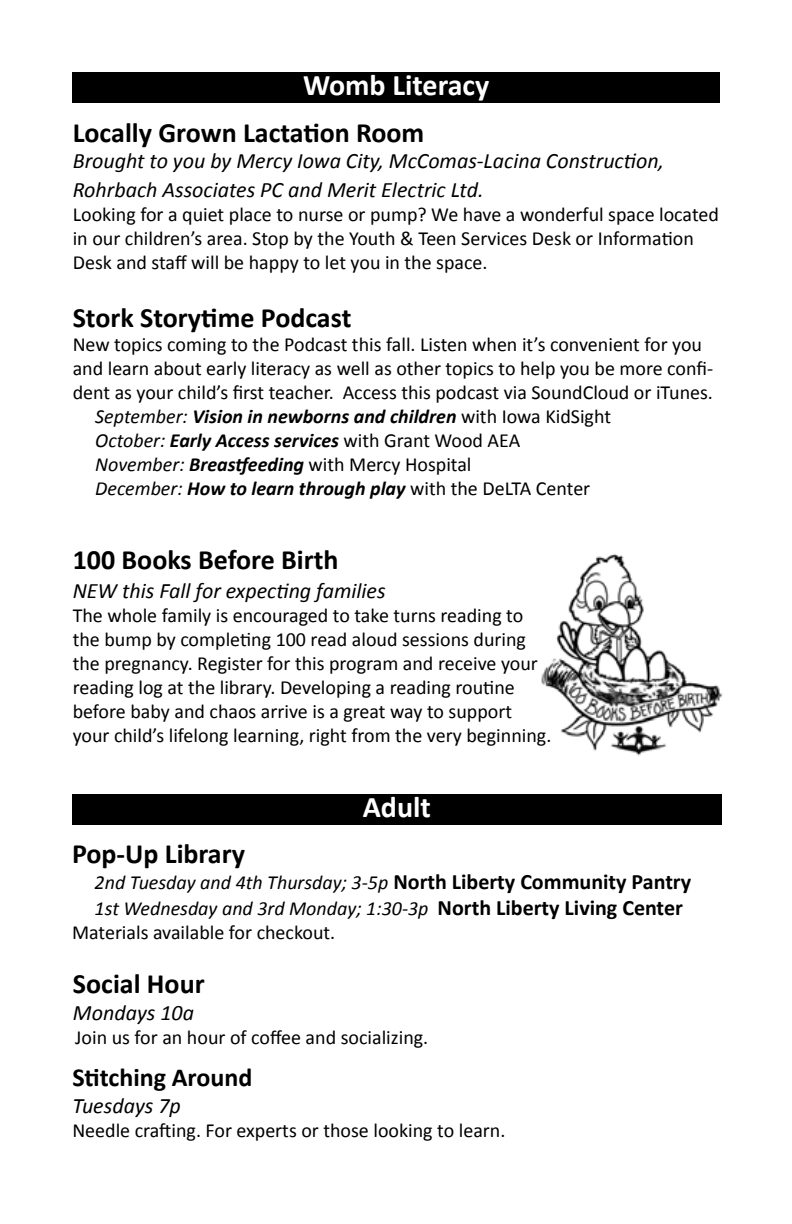
<style>
.page{position:relative;width:792px;height:1224px;background:#fff}
.page>*{position:absolute;margin:0;border:0;box-sizing:border-box;transform-origin:0 0}
.t1{font:700 30px "Calibri";color:#fff}
.t2{font:700 28px "Calibri";color:#000}
.t3{font:700 26px "Calibri";color:#000}
.t4{font:italic 22px/28.8px "Calibri";color:#000}
.t5{font:20px/24px "Calibri";color:#000}
.t6{font:italic 700 20px "Calibri";color:#000}
.t7{font:italic 20px/26.4px "Calibri";color:#000}
.s1{font-weight:400}
.s2{font-weight:400;font-style:normal}
.s3{font-style:italic}
.s4{font-weight:700;font-style:italic}
.s5{font-weight:700;font-style:normal;font-size:22px}
</style>
<div class="page">
<img style="left:541px;top:553px;width:182px;height:203px">
<div style="left:73px;top:72px;width:647px;height:30px;background:#000"></div>
<div style="left:72px;top:794px;width:650px;height:30px;background:#000"></div>
<h1 class="t1" style="left:303px;top:65px;width:188px">Womb Literacy</h1>
<h2 class="t2" style="left:73px;top:114px;width:353px">Locally Grown Lactation Room</h2>
<p class="t4" style="left:73px;top:145px;width:593px">Brought to you by Mercy Iowa City, McComas-Lacina Construction,<br>Rohrbach Associates PC and Merit Electric Ltd.</p>
<p class="t5" style="left:73px;top:202px;width:648px">Looking for a quiet place to nurse or pump? We have a wonderful space located in our children’s area. Stop by the Youth &amp; Teen Services Desk or Information<br>Desk and staff will be happy to let you in the space.</p>
<h2 class="t2" style="left:73px;top:300px;width:280px">Stork Storytime Podcast</h2>
<p class="t5" style="left:73px;top:332px;width:631px">New topics coming to the Podcast this fall. Listen when it’s convenient for you</p>
<p class="t5" style="left:73px;top:356px;width:642px">and learn about early literacy as well as other topics to help you be more confi-</p>
<p class="t5" style="left:73px;top:380px;width:642px">dent as your child’s first teacher. Access this podcast via SoundCloud or iTunes.</p>
<p class="t6" style="left:95px;top:404px;width:517px"><span class="s1">September:</span> Vision in newborns and children <span class="s2">with Iowa KidSight</span></p>
<p class="t6" style="left:95px;top:428px;width:427px"><span class="s1">October:</span> Early Access services <span class="s2">with Grant Wood AEA</span></p>
<p class="t5" style="left:95px;top:452px;width:378px"><span class="s3">November:</span> <span class="s4">Breastfeeding</span> with Mercy Hospital</p>
<p class="t6" style="left:95px;top:476px;width:496px"><span class="s1">December:</span> How to learn through play <span class="s2">with the DeLTA Center</span></p>
<h2 class="t2" style="left:73px;top:542px;width:267px">100 Books Before Birth</h2>
<p class="t4" style="left:73px;top:575px;width:314px">NEW this Fall for expecting families</p>
<p class="t5" style="left:73px;top:603px;width:480px">The whole family is encouraged to take turns reading to the bump by completing 100 read aloud sessions during the pregnancy. Register for this program and receive your reading log at the library. Developing a reading routine before baby and chaos arrive is a great way to support your child’s lifelong learning, right from the very beginning.</p>
<h1 class="t1" style="left:363px;top:787px;width:70px">Adult</h1>
<h2 class="t2" style="left:72px;top:835px;width:174px">Pop-Up Library</h2>
<p class="t7" style="left:95px;top:868px;width:598px">2nd Tuesday and 4th Thursday; 3-5p <span class="s5">North Liberty Community Pantry<br></span>1st Wednesday and 3rd Monday; 1:30-3p <span class="s5">North Liberty Living Center</span></p>
<p class="t5" style="left:72px;top:921px;width:265px">Materials available for checkout.</p>
<h2 class="t2" style="left:73px;top:966px;width:133px">Social Hour</h2>
<p class="t4" style="left:73px;top:997px;width:122px">Mondays 10a</p>
<p class="t5" style="left:75px;top:1025px;width:355px">Join us for an hour of coffee and socializing.</p>
<h3 class="t3" style="left:72px;top:1061px;width:182px">Stitching Around</h3>
<p class="t4" style="left:72px;top:1090px;width:110px">Tuesdays 7p</p>
<p class="t5" style="left:72px;top:1118px;width:435px">Needle crafting. For experts or those looking to learn.</p>
</div>
